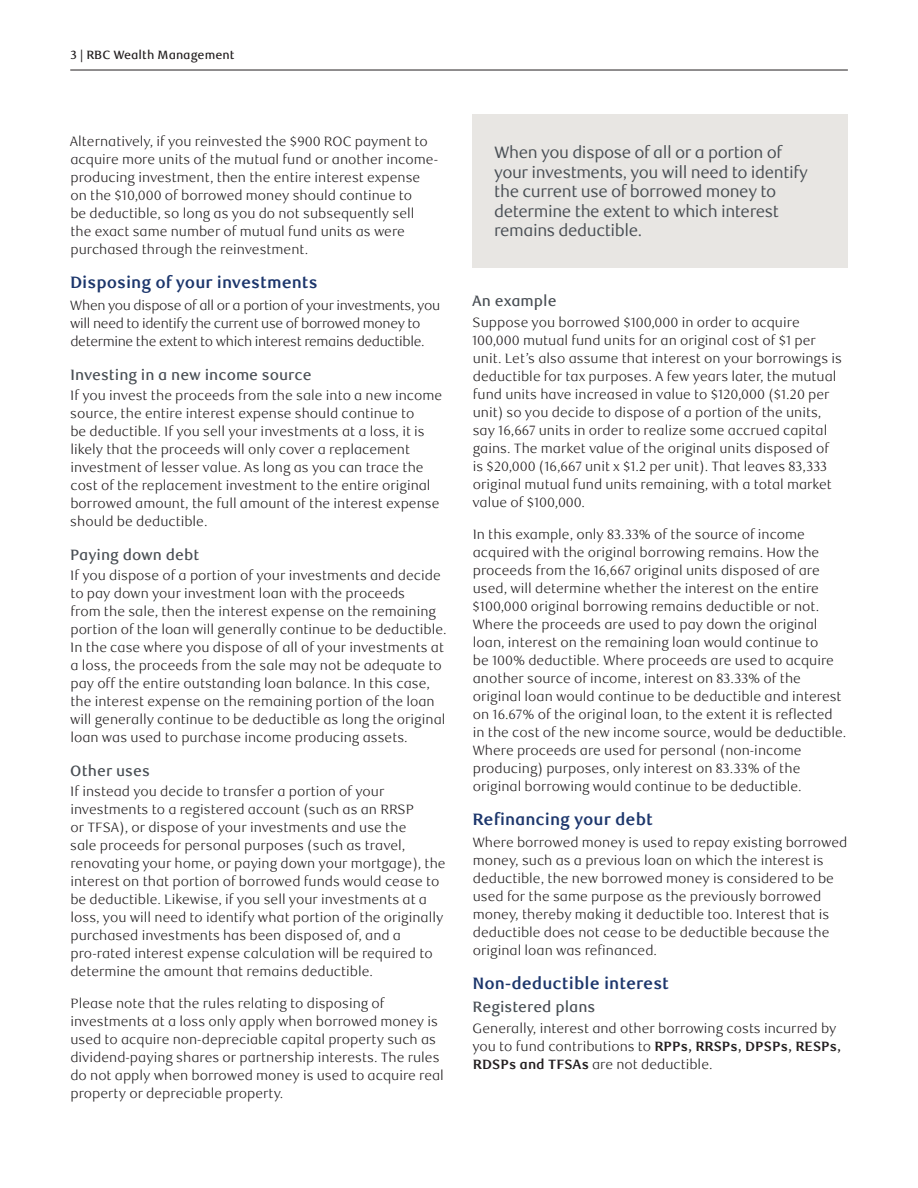
<style>
.page{position:relative;width:918px;height:1188px;background:#fff}
.page>*{position:absolute;margin:0;border:0;box-sizing:border-box;transform-origin:0 0}
.t1{font:16.5px/19.5px "RBC Text";letter-spacing:-.025em;color:#484e54}
._4-Text_Headline{font:700 16.5px "RBC Text";color:#1c366c}
._6-Subhead_L1{font:500 15px "RBC Text";color:#484e54}
._5-Body_Copy{font:300 13.5px/18px "RBC Text";color:#231f20}
._5-Body_Copy-2{font:300 13.5px/18px "RBC Text";letter-spacing:-.025em;color:#231f20}
.t2{font:500 12px "RBC Text";color:#231f20}
.s1{font-weight:700}
</style>
<div class="page">
<hr style="left:70px;top:70px;width:778px;height:1px;background:#231f20">
<div style="left:472px;top:114px;width:376px;height:154px;background:#e8e6e3"></div>
<p class="t2" style="left:71px;top:47px;width:165px">3 | RBC Wealth Management</p>
<p class="_5-Body_Copy" style="left:70px;top:133px;width:370px">Alternatively, if you reinvested the $900 ROC payment to acquire more units of the mutual fund or another income&shy;producing investment, then the entire interest expense on the $10,000 of borrowed money should continue to<br>be deductible, so long as you do not subsequently sell the exact same number of mutual fund units as were purchased through the reinvestment.</p>
<h2 class="_4-Text_Headline" style="left:70px;top:273px;width:249px">Disposing of your investments</h2>
<p class="_5-Body_Copy-2" style="left:70px;top:297px;width:372px">When you dispose of all or a portion of your investments, you will need to identify the current use of borrowed money to determine the extent to which interest remains deductible.</p>
<h3 class="_6-Subhead_L1" style="left:70px;top:366px;width:243px">Investing in a new income source</h3>
<p class="_5-Body_Copy" style="left:70px;top:387px;width:374px">If you invest the proceeds from the sale into a new income source, the entire interest expense should continue to<br>be deductible. If you sell your investments at a loss, it is likely that the proceeds will only cover a replacement investment of lesser value. As long as you can trace the cost of the replacement investment to the entire original borrowed amount, the full amount of the interest expense should be deductible.</p>
<h3 class="_6-Subhead_L1" style="left:70px;top:546px;width:131px">Paying down debt</h3>
<p class="_5-Body_Copy" style="left:70px;top:567px;width:378px">If you dispose of a portion of your investments and decide to pay down your investment loan with the proceeds<br>from the sale, then the interest expense on the remaining portion of the loan will generally continue to be deductible.<br>In the case where you dispose of all of your investments at a loss, the proceeds from the sale may not be adequate to pay off the entire outstanding loan balance. In this case, the interest expense on the remaining portion of the loan will generally continue to be deductible as long the original loan was used to purchase income producing assets.</p>
<h3 class="_6-Subhead_L1" style="left:70px;top:762px;width:81px">Other uses</h3>
<p class="_5-Body_Copy" style="left:70px;top:783px;width:377px">If instead you decide to transfer a portion of your investments to a registered account (such as an RRSP<br>or TFSA), or dispose of your investments and use the<br>sale proceeds for personal purposes (such as travel, renovating your home, or paying down your mortgage), the interest on that portion of borrowed funds would cease to be deductible. Likewise, if you sell your investments at a loss, you will need to identify what portion of the originally purchased investments has been disposed of, and a pro-rated interest expense calculation will be required to determine the amount that remains deductible.</p>
<p class="_5-Body_Copy" style="left:70px;top:995px;width:375px">Please note that the rules relating to disposing of investments at a loss only apply when borrowed money is used to acquire non-depreciable capital property such as dividend-paying shares or partnership interests. The rules do not apply when borrowed money is used to acquire real property or depreciable property.</p>
<p class="t1" style="left:494px;top:143px;width:315px">When you dispose of all or a portion of your investments, you will need to identify the current use of borrowed money to determine the extent to which interest remains deductible.</p>
<h3 class="_6-Subhead_L1" style="left:472px;top:292px;width:86px">An example</h3>
<p class="_5-Body_Copy" style="left:472px;top:313px;width:371px">Suppose you borrowed $100,000 in order to acquire 100,000 mutual fund units for an original cost of $1 per unit. Let’s also assume that interest on your borrowings is deductible for tax purposes. A few years later, the mutual fund units have increased in value to $120,000 ($1.20 per unit) so you decide to dispose of a portion of the units, say 16,667 units in order to realize some accrued capital gains. The market value of the original units disposed of is $20,000 (16,667 unit x $1.2 per unit). That leaves 83,333 original mutual fund units remaining, with a total market value of $100,000.</p>
<p class="_5-Body_Copy" style="left:472px;top:525px;width:375px">In this example, only 83.33% of the source of income acquired with the original borrowing remains. How the proceeds from the 16,667 original units disposed of are used, will determine whether the interest on the entire $100,000 original borrowing remains deductible or not.<br>Where the proceeds are used to pay down the original loan, interest on the remaining loan would continue to<br>be 100% deductible. Where proceeds are used to acquire another source of income, interest on 83.33% of the original loan would continue to be deductible and interest on 16.67% of the original loan, to the extent it is reflected in the cost of the new income source, would be deductible.<br>Where proceeds are used for personal (non-income producing) purposes, only interest on 83.33% of the original borrowing would continue to be deductible.</p>
<h2 class="_4-Text_Headline" style="left:472px;top:809px;width:182px">Refinancing your debt</h2>
<p class="_5-Body_Copy" style="left:472px;top:834px;width:376px">Where borrowed money is used to repay existing borrowed money, such as a previous loan on which the interest is deductible, the new borrowed money is considered to be used for the same purpose as the previously borrowed money, thereby making it deductible too. Interest that is deductible does not cease to be deductible because the original loan was refinanced.</p>
<h2 class="_4-Text_Headline" style="left:472px;top:973px;width:198px">Non-deductible interest</h2>
<h3 class="_6-Subhead_L1" style="left:473px;top:998px;width:124px">Registered plans</h3>
<p class="_5-Body_Copy" style="left:472px;top:1019px;width:370px">Generally, interest and other borrowing costs incurred by you to fund contributions to <span class="s1">RPPs, RRSPs, DPSPs, RESPs,<br>RDSPs and TFSAs</span> are not deductible.</p>
</div>
